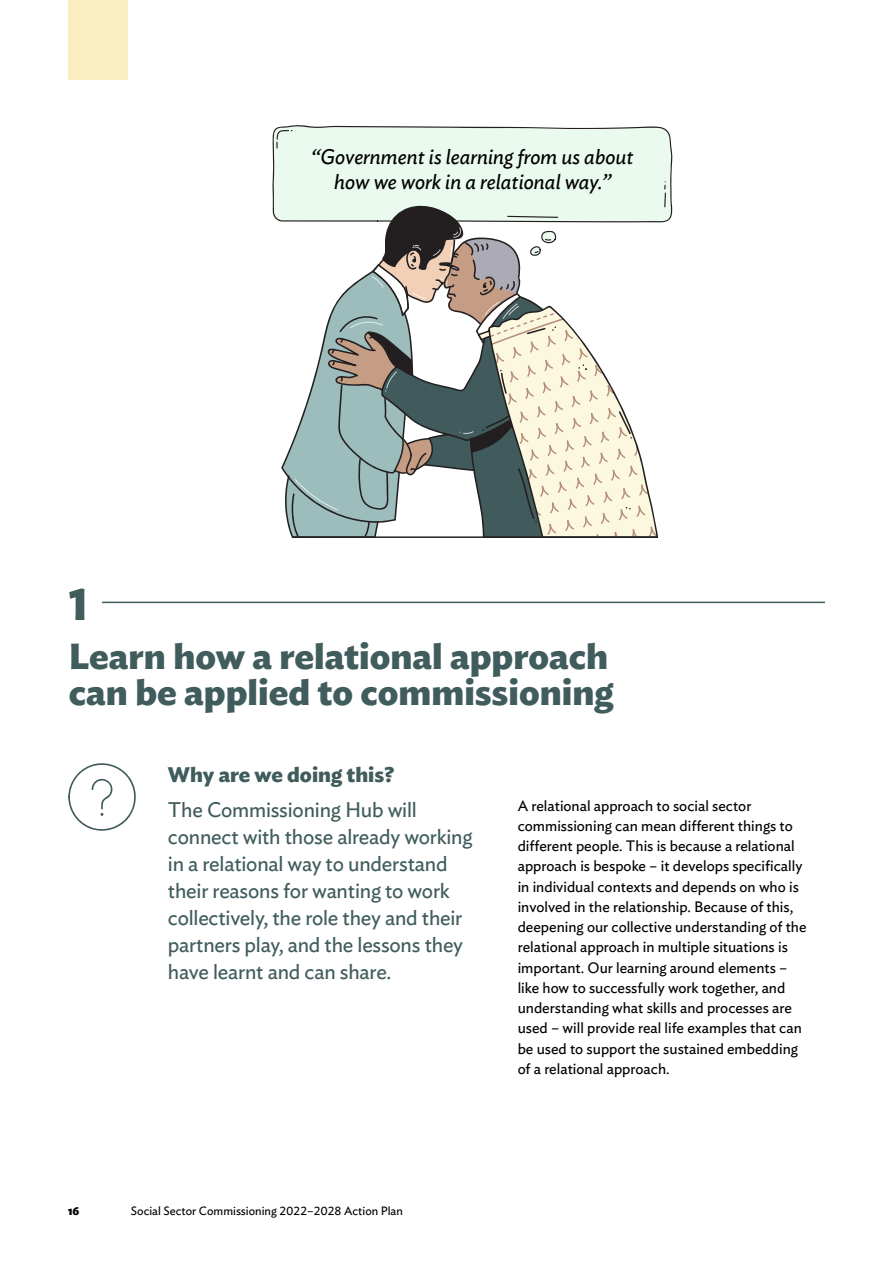
<style>
.page{position:relative;width:893px;height:1263px;background:#fff}
.page>*{position:absolute;margin:0;border:0;box-sizing:border-box;transform-origin:0 0}
.Action_number{font:700 45px "Ideal Sans";color:#405c5c}
.Action_plan{font:700 36px/36px "Ideal Sans";color:#405c5c}
.Intro{font:21px/27px "Ideal Sans";letter-spacing:-.01em;color:#405c5c}
.Quotes{font:italic 21px/25.5px "Ideal Sans";color:#000;text-align:center}
.H2_span{font:700 21px "Ideal Sans";color:#405c5c}
.Body{font:15px/20.2px "Ideal Sans";color:#000}
.t1{font:12px "Ideal Sans";color:#000}
.t2{font:700 12px "Ideal Sans";color:#000}
</style>
<div class="page">
<div style="left:68px;top:0;width:60px;height:79px;background:#faedbf"></div>
<svg style="left:272px;top:125px;width:401px;height:413px"></svg>
<hr style="left:102px;top:602px;width:723px;height:1px;background:#405c5c">
<svg style="left:68px;top:763px;width:68px;height:68px"></svg>
<p class="Quotes" style="left:312px;top:142px;width:324px">“Government is learning from us about how we work in a relational way.”</p>
<p class="Action_number" style="left:69px;top:568px;width:21px">1</p>
<p class="Action_plan" style="left:69px;top:635px;width:547px">Learn how a relational approach can be applied to commissioning</p>
<p class="H2_span" style="left:168px;top:758px;width:228px">Why are we doing this?</p>
<p class="Intro" style="left:168px;top:795px;width:306px">The Commissioning Hub will connect with those already working in a relational way to understand their reasons for wanting to work collectively, the role they and their partners play, and the lessons they have learnt and can share.</p>
<p class="Body" style="left:518px;top:794px;width:290px">A relational approach to social sector commissioning can mean different things to different people. This is because a relational approach is bespoke – it develops specifically in individual contexts and depends on who is involved in the relationship. Because of this, deepening our collective understanding of the relational approach in multiple situations is important. Our learning around elements – like how to successfully work together, and understanding what skills and processes are used – will provide real life examples that can be used to support the sustained embedding of a relational approach.</p>
<p class="t2" style="left:68px;top:1201px;width:13px">16</p>
<p class="t1" style="left:131px;top:1202px;width:274px">Social Sector Commissioning 2022–2028 Action Plan</p>
</div>
